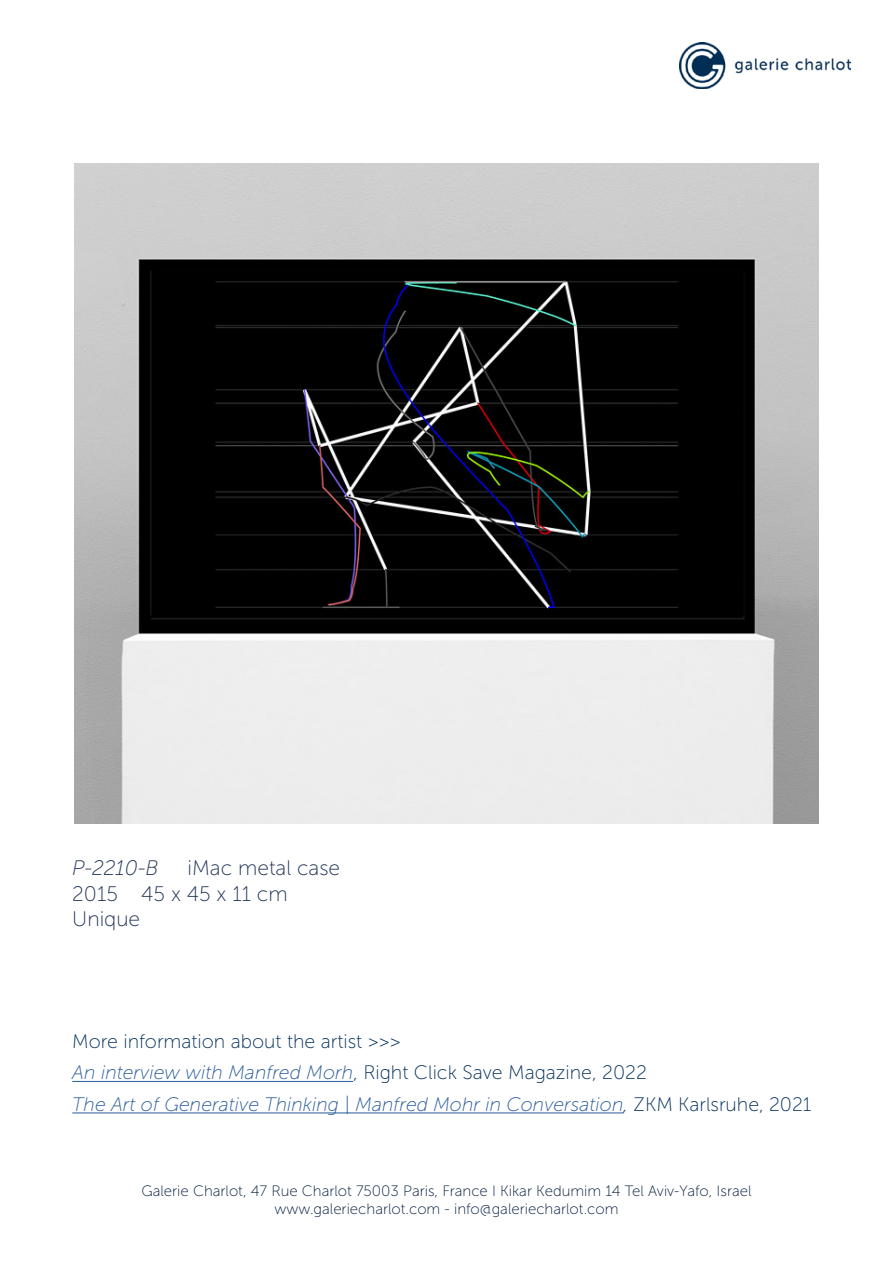
<style>
.page{position:relative;width:893px;height:1263px;background:#fff}
.page>*{position:absolute;margin:0;border:0;box-sizing:border-box;transform-origin:0 0}
.t1{font:21px/25.2px "Museo Sans 100";color:#1c3054}
.t2{font:italic 21px "Museo Sans 100";color:#1c3054}
.t3{font:italic 19.5px/31.5px "Museo Sans 100";color:#275b9b}
.t4{font:15px/18px "Museo Sans 100";color:#001a3c;text-align:center}
.s1{font-style:normal;color:#002d5a}
.s2{color:#002d5a}
</style>
<div class="page">
<img style="left:680px;top:43px;width:170px;height:45px">
<img style="left:74px;top:163px;width:745px;height:660px">
<hr style="left:72px;top:1081px;width:281px;height:1px;background:#275b9b">
<hr style="left:72px;top:1112px;width:551px;height:1px;background:#275b9b">
<p class="t2" style="left:72px;top:857px;width:88px">P-2210-B</p>
<p class="t1" style="left:72px;top:856px;width:269px;text-indent:115px">iMac metal case<br>2015 45 x 45 x 11 cm<br>Unique</p>
<p class="t3" style="left:72px;top:1026px;width:741px"><span class="s1">More information about the artist &gt;&gt;&gt;<br></span>An interview with Manfred Morh<span class="s1">, Right Click Save Magazine, 2022<br></span>The Art of Generative Thinking | Manfred Mohr in Conversation<span class="s2">,</span> <span class="s1">ZKM Karlsruhe, 2021</span></p>
<p class="t4" style="left:141px;top:1182px;width:612px">Galerie Charlot, 47 Rue Charlot 75003 Paris, France I Kikar Kedumim 14 Tel Aviv-Yafo, Israel www.galeriecharlot.com - info@galeriecharlot.com</p>
</div>
